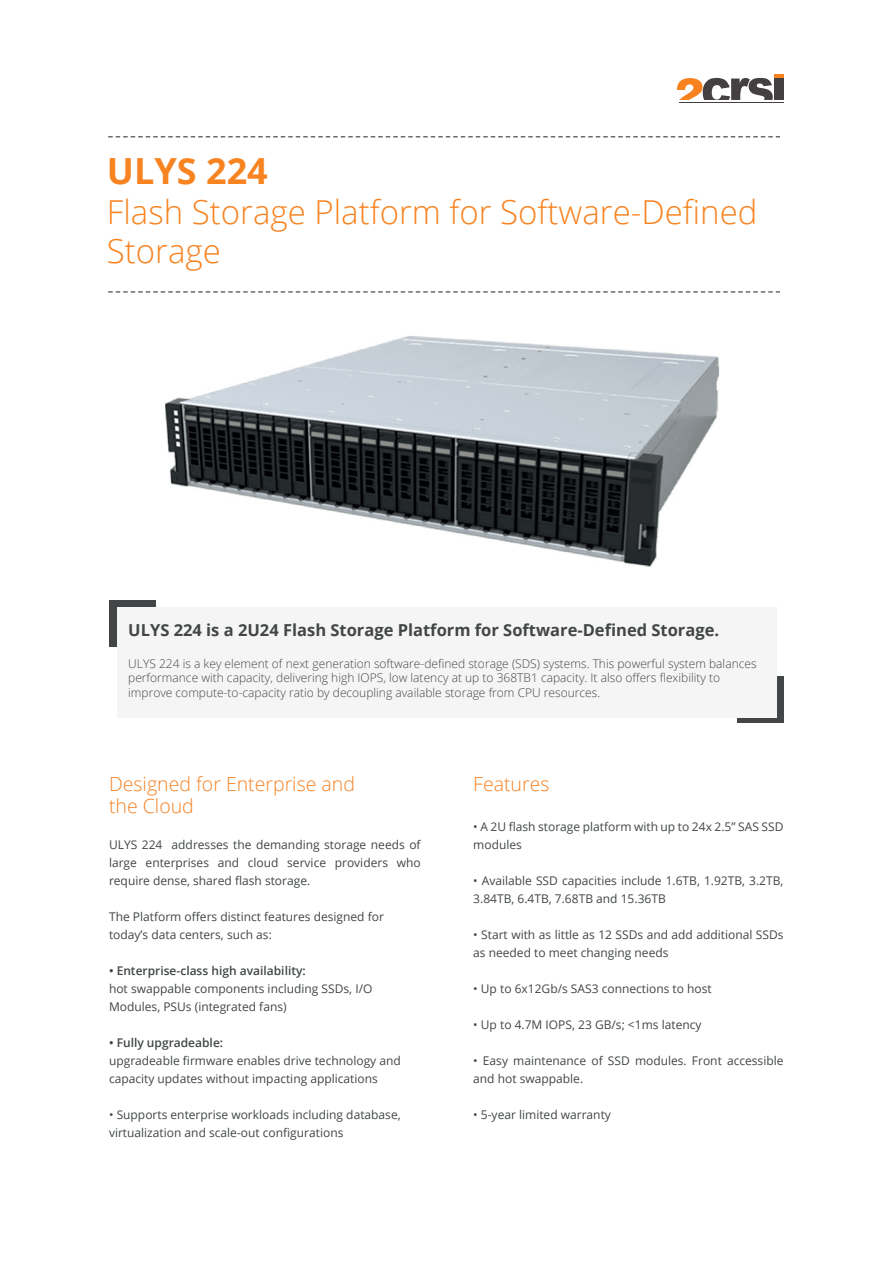
<style>
.page{position:relative;width:893px;height:1263px;background:#fff}
.page>*{position:absolute;margin:0;border:0;box-sizing:border-box;transform-origin:0 0}
.t1{font:700 36px "Open Sans";color:#f88321}
.t2{font:300 33px/39.6px "Open Sans";color:#f88321}
.t3{font:300 19.5px/22.5px "Open Sans";color:#f58224}
.t4{font:700 16.5px "Open Sans";color:#424646}
.t5{font:12px/18px "Open Sans";color:#424646}
.t6{font:300 12px/14.4px "Open Sans";color:#424646}
.t7{font:600 12px "Open Sans";color:#424646}
</style>
<div class="page">
<div style="left:109px;top:600px;width:47px;height:47px;background:#424646"></div>
<div style="left:736px;top:676px;width:47px;height:47px;background:#424646"></div>
<div style="left:117px;top:607px;width:660px;height:110px;background:#f6f5f5"></div>
<img style="left:156px;top:291px;width:570px;height:276px">
<svg style="left:677px;top:74px;width:106px;height:26px"></svg>
<hr style="left:679px;top:102px;width:104px;height:1px;background:#444041">
<svg style="left:108px;top:292px;width:672px;height:1px"></svg>
<svg style="left:108px;top:136px;width:672px;height:1px"></svg>
<h1 class="t1" style="left:107px;top:146px;width:162px">ULYS 224</h1>
<h2 class="t2" style="left:107px;top:191px;width:652px">Flash Storage Platform for Software-Defined<br>Storage</h2>
<h3 class="t4" style="left:128px;top:618px;width:592px">ULYS 224 is a 2U24 Flash Storage Platform for Software-Defined Storage.</h3>
<p class="t6" style="left:128px;top:656px;width:630px">ULYS 224 is a key element of next generation software-defined storage (SDS) systems. This powerful system balances performance with capacity, delivering high IOPS, low latency at up to 368TB1 capacity. It also offers flexibility to improve compute-to-capacity ratio by decoupling available storage from CPU resources.</p>
<h3 class="t3" style="left:109px;top:772px;width:247px">Designed for Enterprise and the Cloud</h3>
<p class="t5" style="left:109px;top:835px;width:313px;text-align:justify">ULYS 224 addresses the demanding storage needs of large enterprises and cloud service providers who require dense, shared flash storage.</p>
<p class="t5" style="left:109px;top:907px;width:276px">The Platform offers distinct features designed for today’s data centers, such as:</p>
<p class="t7" style="left:109px;top:962px;width:198px">• Enterprise-class high availability:</p>
<p class="t5" style="left:109px;top:979px;width:265px">hot swappable components including SSDs, I/O<br>Modules, PSUs (integrated fans)</p>
<p class="t7" style="left:109px;top:1034px;width:116px">• Fully upgradeable:</p>
<p class="t5" style="left:109px;top:1051px;width:293px">upgradeable firmware enables drive technology and capacity updates without impacting applications</p>
<p class="t5" style="left:109px;top:1105px;width:293px">• Supports enterprise workloads including database, virtualization and scale-out configurations</p>
<h3 class="t3" style="left:473px;top:772px;width:78px">Features</h3>
<p class="t5" style="left:473px;top:817px;width:312px">• A 2U flash storage platform with up to 24x 2.5” SAS SSD modules</p>
<p class="t5" style="left:473px;top:871px;width:312px">• Available SSD capacities include 1.6TB, 1.92TB, 3.2TB,<br>3.84TB, 6.4TB, 7.68TB and 15.36TB</p>
<p class="t5" style="left:473px;top:925px;width:312px">• Start with as little as 12 SSDs and add additional SSDs as needed to meet changing needs</p>
<p class="t5" style="left:473px;top:979px;width:240px">• Up to 6x12Gb/s SAS3 connections to host</p>
<p class="t5" style="left:473px;top:1015px;width:230px">• Up to 4.7M IOPS, 23 GB/s; &lt;1ms latency</p>
<p class="t5" style="left:473px;top:1051px;width:312px">• Easy maintenance of SSD modules. Front accessible and hot swappable.</p>
<p class="t5" style="left:473px;top:1105px;width:139px">• 5-year limited warranty</p>
</div>
